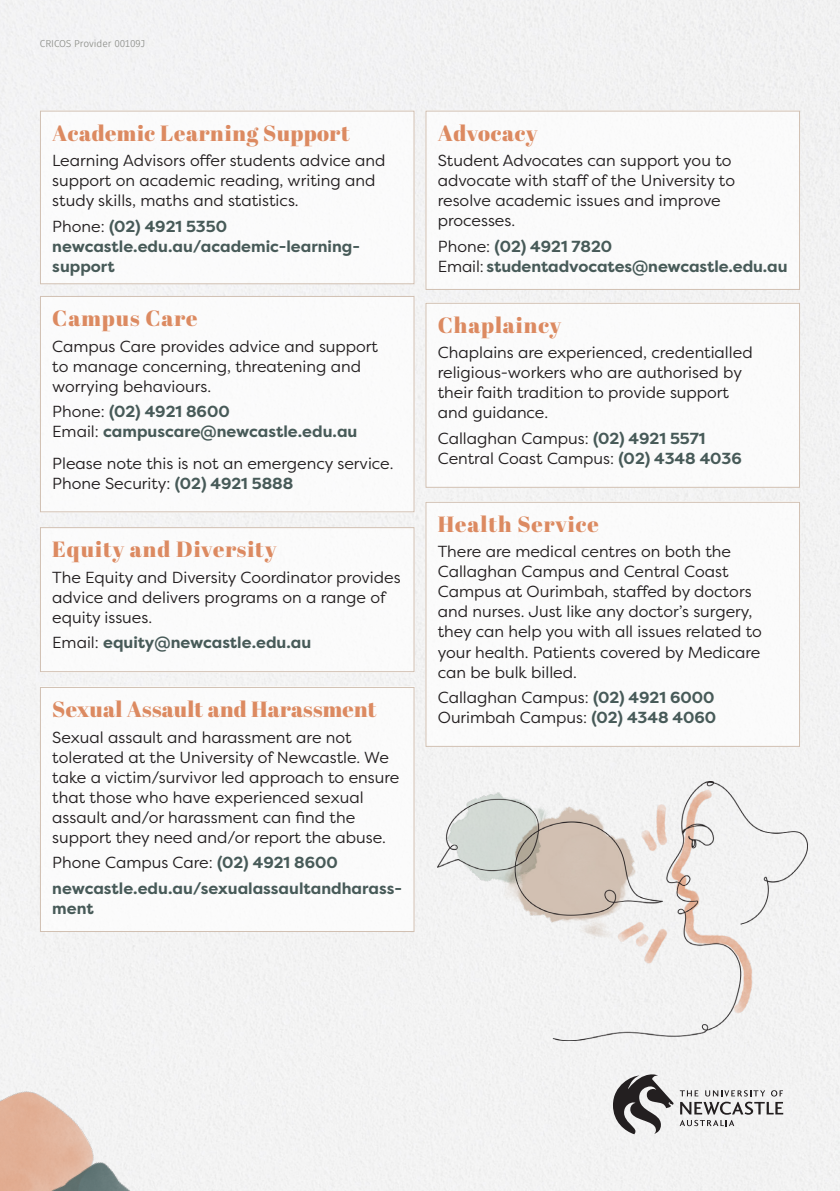
<style>
.page{position:relative;width:840px;height:1191px;background:#fff}
.page>*{position:absolute;margin:0;border:0;box-sizing:border-box;transform-origin:0 0}
.t1{font:22px "Abril Fatface";letter-spacing:.03em;color:#dc8a61}
.t2{font:22px "Abril Fatface";letter-spacing:.01em;color:#dc8a61}
.t3{font:16px/20px "Filson Pro";color:#231f20}
.t4{font:700 16px/20px "Filson Pro";color:#475a58}
.t5{font:10px "Fuse V.2 Display";color:#8b8d88}
.s1{font-weight:400;color:#231f20}
.s2{font-weight:700;color:#475a58}
</style>
<div class="page">
<div style="left:0;top:0;width:839px;height:1191px;background:#f3f3f3"></div>
<div style="left:425px;top:502px;width:374px;height:245px;background:#fff"></div>
<div style="left:425px;top:303px;width:374px;height:185px;background:#fff"></div>
<div style="left:425px;top:111px;width:374px;height:179px;background:#fff"></div>
<div style="left:40px;top:111px;width:374px;height:173px;background:#fff"></div>
<div style="left:40px;top:296px;width:374px;height:216px;background:#fff"></div>
<div style="left:40px;top:527px;width:374px;height:145px;background:#fff"></div>
<div style="left:40px;top:687px;width:374px;height:245px;background:#fff"></div>
<img style="left:0;top:1021px;width:134px;height:170px">
<div style="left:425px;top:303px;width:374px;height:185px;border:1px solid #d1c0b2"></div>
<div style="left:40px;top:687px;width:374px;height:245px;border:1px solid #d1c0b2"></div>
<div style="left:40px;top:527px;width:374px;height:145px;border:1px solid #d1c0b2"></div>
<div style="left:425px;top:502px;width:374px;height:245px;border:1px solid #d1c0b2"></div>
<div style="left:425px;top:111px;width:374px;height:179px;border:1px solid #d1c0b2"></div>
<div style="left:40px;top:111px;width:374px;height:173px;border:1px solid #d1c0b2"></div>
<div style="left:40px;top:296px;width:374px;height:216px;border:1px solid #d1c0b2"></div>
<svg style="left:612px;top:1074px;width:61px;height:60px"></svg>
<svg style="left:679px;top:1090px;width:103px;height:36px"></svg>
<img style="left:437px;top:781px;width:370px;height:259px">
<p class="t5" style="left:40px;top:38px;width:107px">CRICOS Provider 00109J</p>
<h1 class="t1" style="left:52px;top:117px;width:299px">Academic Learning Support</h1>
<p class="t3" style="left:52px;top:150px;width:334px">Learning Advisors offer students advice and support on academic reading, writing and study skills, maths and statistics.</p>
<p class="t4" style="left:52px;top:216px;width:309px"><span class="s1">Phone:</span> (02) 4921 5350 newcastle.edu.au/academic-learning&shy;support</p>
<h1 class="t1" style="left:52px;top:303px;width:147px">Campus Care</h1>
<p class="t3" style="left:52px;top:335px;width:327px">Campus Care provides advice and support to manage concerning, threatening and worrying behaviours.</p>
<p class="t4" style="left:52px;top:402px;width:306px"><span class="s1">Phone:</span> (02) 4921 8600<br><span class="s1">Email:</span> campuscare@newcastle.edu.au</p>
<p class="t3" style="left:52px;top:452px;width:342px">Please note this is not an emergency service.<br>Phone Security: <span class="s2">(02) 4921 5888</span></p>
<h1 class="t1" style="left:52px;top:534px;width:225px">Equity and Diversity</h1>
<p class="t3" style="left:52px;top:567px;width:349px">The Equity and Diversity Coordinator provides advice and delivers programs on a range of equity issues.</p>
<p class="t4" style="left:52px;top:633px;width:260px"><span class="s1">Email:</span> equity@newcastle.edu.au</p>
<h1 class="t2" style="left:52px;top:693px;width:325px">Sexual Assault and Harassment</h1>
<p class="t3" style="left:52px;top:726px;width:348px">Sexual assault and harassment are not tolerated at the University of Newcastle. We take a victim/survivor led approach to ensure that those who have experienced sexual assault and/or harassment can find the support they need and/or report the abuse.</p>
<p class="t4" style="left:52px;top:850px;width:351px;line-height:25.6px"><span class="s1">Phone Campus Care:</span> (02) 4921 8600 newcastle.edu.au/sexualassaultandharass-</p>
<p class="t4" style="left:52px;top:898px;width:43px">ment</p>
<h1 class="t1" style="left:437px;top:117px;width:101px">Advocacy</h1>
<p class="t3" style="left:437px;top:150px;width:299px">Student Advocates can support you to advocate with staff of the University to resolve academic issues and improve processes.</p>
<p class="t4" style="left:437px;top:236px;width:351px"><span class="s1">Phone:</span> (02) 4921 7820<br><span class="s1">Email:</span> studentadvocates@newcastle.edu.au</p>
<h1 class="t1" style="left:437px;top:309px;width:125px">Chaplaincy</h1>
<p class="t3" style="left:437px;top:342px;width:316px">Chaplains are experienced, credentialled religious-workers who are authorised by their faith tradition to provide support and guidance.</p>
<p class="t3" style="left:437px;top:428px;width:305px">Callaghan Campus: <span class="s2">(02) 4921 5571<br></span>Central Coast Campus: <span class="s2">(02) 4348 4036</span></p>
<h1 class="t1" style="left:437px;top:508px;width:162px">Health Service</h1>
<p class="t3" style="left:437px;top:541px;width:325px">There are medical centres on both the Callaghan Campus and Central Coast Campus at Ourimbah, staffed by doctors and nurses. Just like any doctor’s surgery, they can help you with all issues related to your health. Patients covered by Medicare can be bulk billed.</p>
<p class="t3" style="left:437px;top:687px;width:280px">Callaghan Campus: <span class="s2">(02) 4921 6000<br></span>Ourimbah Campus: <span class="s2">(02) 4348 4060</span></p>
</div>
